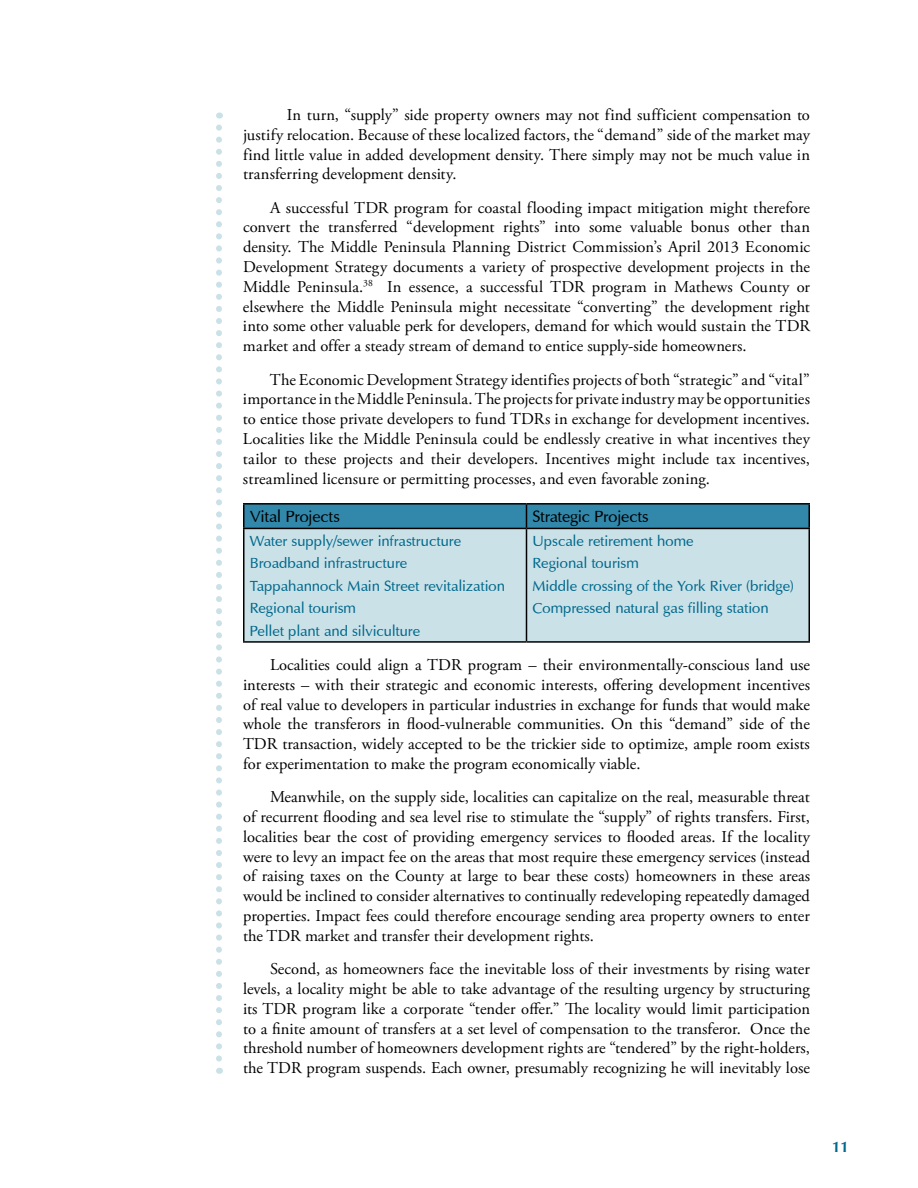
<style>
.page{position:relative;width:918px;height:1188px;background:#fff}
.page>*{position:absolute;margin:0;border:0;box-sizing:border-box;transform-origin:0 0}
.t1{font:16.5px/19.8px "Adobe Garamond Pro";color:#000;text-align:justify}
.t2{font:16.5px "Optima";letter-spacing:-.015em;color:#000}
.t3{font:15px/22.5px "Optima";letter-spacing:-.01em;color:#00698c}
.t4{font:700 15px "Optima";color:#00698c}
</style>
<div class="page">
<svg style="left:216px;top:128px;width:6px;height:946px"></svg>
<div style="left:244px;top:529px;width:564px;height:112px;background:#cbe1e8"></div>
<hr style="left:243px;top:529px;width:1px;height:112px;background:#000">
<hr style="left:526px;top:529px;width:1px;height:112px;background:#000">
<hr style="left:808px;top:529px;width:2px;height:112px;background:#000">
<hr style="left:243px;top:641px;width:283px;height:2px;background:#000">
<hr style="left:526px;top:641px;width:284px;height:2px;background:#000">
<hr style="left:243px;top:503px;width:283px;height:2px;background:#000">
<hr style="left:526px;top:503px;width:284px;height:2px;background:#000">
<svg style="left:243px;top:504px;width:566px;height:24px;background:#2e82a2"></svg>
<hr style="left:808px;top:505px;width:2px;height:23px;background:#000">
<hr style="left:243px;top:528px;width:283px;height:1px;background:#000">
<hr style="left:526px;top:528px;width:284px;height:1px;background:#000">
<p class="t1" style="left:243px;top:105px;width:569px;text-indent:44px">In turn, “supply” side property owners may not find sufficient compensation to justify relocation. Because of these localized factors, the “demand” side of the market may find little value in added development density. There simply may not be much value in transferring development density.</p>
<p class="t1" style="left:243px;top:198px;width:569px;text-indent:27px">A successful TDR program for coastal flooding impact mitigation might therefore convert the transferred “development rights” into some valuable bonus other than density. The Middle Peninsula Planning District Commission’s April 2013 Economic Development Strategy documents a variety of prospective development projects in the Middle Peninsula.<sup>38</sup> In essence, a successful TDR program in Mathews County or elsewhere the Middle Peninsula might necessitate “converting” the development right into some other valuable perk for developers, demand for which would sustain the TDR market and offer a steady stream of demand to entice supply-side homeowners.</p>
<p class="t1" style="left:243px;top:370px;width:569px;text-indent:27px">The Economic Development Strategy identifies projects of both “strategic” and “vital” importance in the Middle Peninsula. The projects for private industry may be opportunities to entice those private developers to fund TDRs in exchange for development incentives.<br>Localities like the Middle Peninsula could be endlessly creative in what incentives they tailor to these projects and their developers. Incentives might include tax incentives, streamlined licensure or permitting processes, and even favorable zoning.</p>
<p class="t2" style="left:250px;top:507px;width:92px">Vital Projects</p>
<p class="t2" style="left:532px;top:507px;width:118px">Strategic Projects</p>
<p class="t3" style="left:250px;top:530px;width:257px">Water supply/sewer infrastructure<br>Broadband infrastructure<br>Tappahannock Main Street revitalization<br>Regional tourism<br>Pellet plant and silviculture</p>
<p class="t3" style="left:532px;top:530px;width:263px">Upscale retirement home<br>Regional tourism<br>Middle crossing of the York River (bridge)<br>Compressed natural gas filling station</p>
<p class="t1" style="left:243px;top:655px;width:569px;text-indent:27px">Localities could align a TDR program – their environmentally-conscious land use interests – with their strategic and economic interests, offering development incentives of real value to developers in particular industries in exchange for funds that would make whole the transferors in flood-vulnerable communities. On this “demand” side of the TDR transaction, widely accepted to be the trickier side to optimize, ample room exists for experimentation to make the program economically viable.</p>
<p class="t1" style="left:243px;top:788px;width:569px;text-indent:27px">Meanwhile, on the supply side, localities can capitalize on the real, measurable threat of recurrent flooding and sea level rise to stimulate the “supply” of rights transfers. First, localities bear the cost of providing emergency services to flooded areas. If the locality were to levy an impact fee on the areas that most require these emergency services (instead of raising taxes on the County at large to bear these costs) homeowners in these areas would be inclined to consider alternatives to continually redeveloping repeatedly damaged properties. Impact fees could therefore encourage sending area property owners to enter the TDR market and transfer their development rights.</p>
<p class="t1" style="left:243px;top:960px;width:569px;text-indent:27px">Second, as homeowners face the inevitable loss of their investments by rising water levels, a locality might be able to take advantage of the resulting urgency by structuring its TDR program like a corporate “tender offer.” The locality would limit participation to a finite amount of transfers at a set level of compensation to the transferor. Once the threshold number of homeowners development rights are “tendered” by the right-holders, the TDR program suspends. Each owner, presumably recognizing he will inevitably lose</p>
<p class="t4" style="left:832px;top:1138px;width:18px">11</p>
</div>
